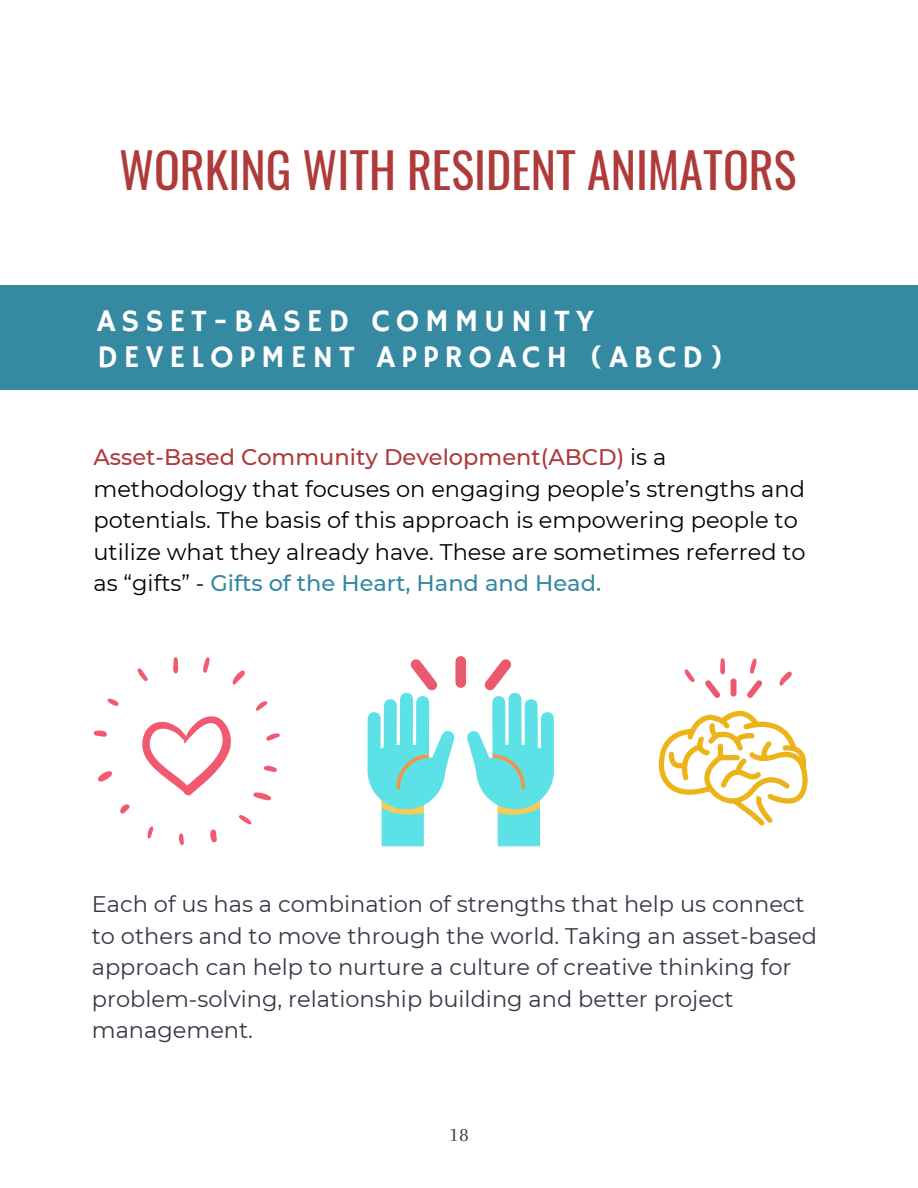
<style>
.page{position:relative;width:918px;height:1188px;background:#fff}
.page>*{position:absolute;margin:0;border:0;box-sizing:border-box;transform-origin:0 0}
.t1{font:48px "Oswald";color:#af3a3a}
.t2{font:31.5px/36.3px "Hammersmith One";letter-spacing:.185em;color:#fff}
.t3{font:22.5px/31.5px "Montserrat";color:#000}
.t4{font:22.5px/31.5px "Montserrat";color:#333944}
.t5{font:21px "Arapey";color:#333944}
.s1{font-weight:500;color:#af3a3a}
.s2{font-weight:500;color:#3589a1}
</style>
<div class="page">
<div style="left:0;top:285px;width:918px;height:105px;background:#3589a1"></div>
<svg style="left:142px;top:716px;width:89px;height:80px"></svg>
<svg style="left:173px;top:657px;width:5px;height:17px"></svg>
<svg style="left:137px;top:668px;width:11px;height:13px"></svg>
<svg style="left:107px;top:698px;width:12px;height:8px"></svg>
<svg style="left:93px;top:730px;width:14px;height:7px"></svg>
<svg style="left:98px;top:771px;width:14px;height:11px"></svg>
<svg style="left:120px;top:804px;width:10px;height:10px"></svg>
<svg style="left:148px;top:826px;width:5px;height:13px"></svg>
<svg style="left:178px;top:833px;width:6px;height:12px"></svg>
<svg style="left:239px;top:815px;width:13px;height:10px"></svg>
<svg style="left:253px;top:792px;width:18px;height:8px"></svg>
<svg style="left:263px;top:765px;width:14px;height:7px"></svg>
<svg style="left:266px;top:733px;width:14px;height:8px"></svg>
<svg style="left:256px;top:701px;width:12px;height:10px"></svg>
<svg style="left:233px;top:670px;width:12px;height:15px"></svg>
<svg style="left:203px;top:657px;width:7px;height:16px"></svg>
<svg style="left:210px;top:829px;width:7px;height:14px"></svg>
<svg style="left:367px;top:656px;width:187px;height:190px"></svg>
<svg style="left:658px;top:711px;width:150px;height:115px"></svg>
<svg style="left:684px;top:669px;width:11px;height:14px"></svg>
<svg style="left:779px;top:671px;width:13px;height:15px"></svg>
<svg style="left:705px;top:658px;width:57px;height:40px"></svg>
<h1 class="t1" style="left:119px;top:132px;width:679px">WORKING WITH RESIDENT ANIMATORS</h1>
<h2 class="t2" style="left:97px;top:304px;width:628px">ASSET-BASED COMMUNITY<br>DEVELOPMENT APPROACH (ABCD)</h2>
<p class="t3" style="left:93px;top:442px;width:714px"><span class="s1">Asset-Based Community Development(ABCD)</span> is a methodology that focuses on engaging people’s strengths and potentials. The basis of this approach is empowering people to utilize what they already have. These are sometimes referred to as “gifts” - <span class="s2">Gifts of the Heart, Hand and Head.</span></p>
<p class="t4" style="left:92px;top:888px;width:727px">Each of us has a combination of strengths that help us connect to others and to move through the world. Taking an asset-based approach can help to nurture a culture of creative thinking for problem-solving, relationship building and better project management.</p>
<p class="t5" style="left:449px;top:1123px;width:21px">18</p>
</div>
